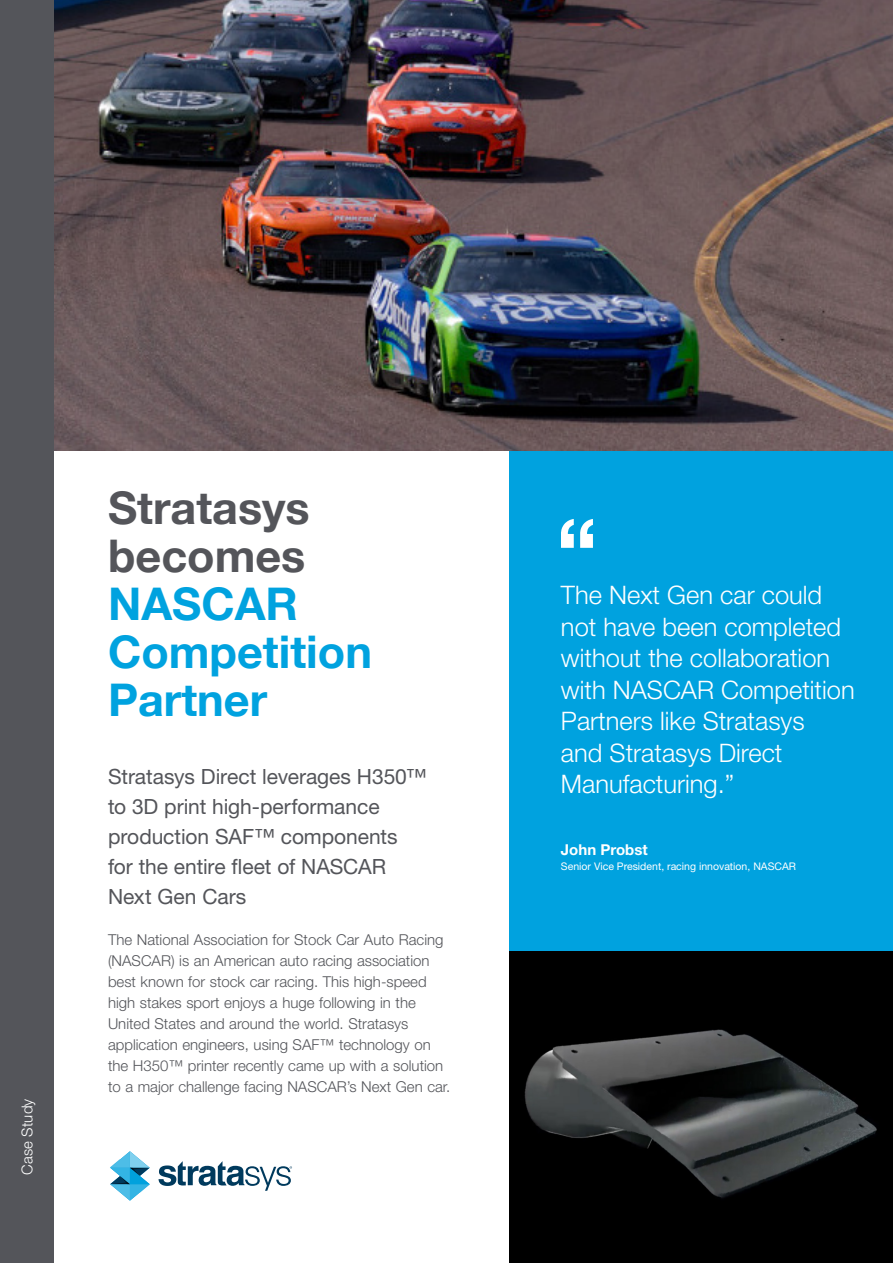
<style>
.page{position:relative;width:893px;height:1263px;background:#fff}
.page>*{position:absolute;margin:0;border:0;box-sizing:border-box;transform-origin:0 0}
.t1{font:700 45px/48px "Helvetica Neue";color:#00a2df}
.t2{font:700 45px/48px "Helvetica Neue";color:#54555a}
.t3{font:300 25.5px/31.5px "Helvetica Neue LT Std";color:#fff}
.t4{font:21px/30px "Helvetica Neue LT Std";letter-spacing:-.005em;color:#54555a}
.t5{font:300 15px/21px "Helvetica Neue LT Std";color:#54555a}
.t6{font:700 15px "Helvetica Neue LT Std";color:#fff}
.t7{font:300 15px "Helvetica Neue LT Std";letter-spacing:.005em;color:#fff}
.t8{font:10.5px "Helvetica Neue LT Std";color:#fff}
</style>
<div class="page">
<div style="left:0;top:0;width:54px;height:1263px;background:#54555a"></div>
<svg style="left:110px;top:1151px;width:40px;height:50px"></svg>
<svg style="left:159px;top:1161px;width:133px;height:30px"></svg>
<div style="left:509px;top:450px;width:384px;height:501px;background:#00a2df"></div>
<img style="left:54px;top:0;width:839px;height:450px">
<img style="left:509px;top:951px;width:384px;height:312px">
<svg style="left:561px;top:519px;width:32px;height:29px"></svg>
<p class="t7" style="left:18px;top:1175px;width:77px;rotate:-90deg">Case Study</p>
<h1 class="t2" style="left:108px;top:485px;width:203px">Stratasys becomes</h1>
<h1 class="t1" style="left:108px;top:581px;width:266px">NASCAR<br>Competition<br>Partner</h1>
<h3 class="t4" style="left:108px;top:761px;width:320px">Stratasys Direct leverages H350™ to 3D print high-performance production SAF™ components for the entire fleet of NASCAR<br>Next Gen Cars</h3>
<p class="t5" style="left:108px;top:929px;width:344px">The National Association for Stock Car Auto Racing (NASCAR) is an American auto racing association best known for stock car racing. This high-speed high stakes sport enjoys a huge following in the United States and around the world. Stratasys application engineers, using SAF™ technology on the H350™ printer recently came up with a solution to a major challenge facing NASCAR’s Next Gen car.</p>
<h2 class="t3" style="left:561px;top:579px;width:295px">The Next Gen car could not have been completed without the collaboration with NASCAR Competition<br>Partners like Stratasys<br>and Stratasys Direct<br>Manufacturing.”</h2>
<p class="t6" style="left:561px;top:840px;width:88px">John Probst</p>
<p class="t8" style="left:561px;top:860px;width:237px">Senior Vice President, racing innovation, NASCAR</p>
</div>
